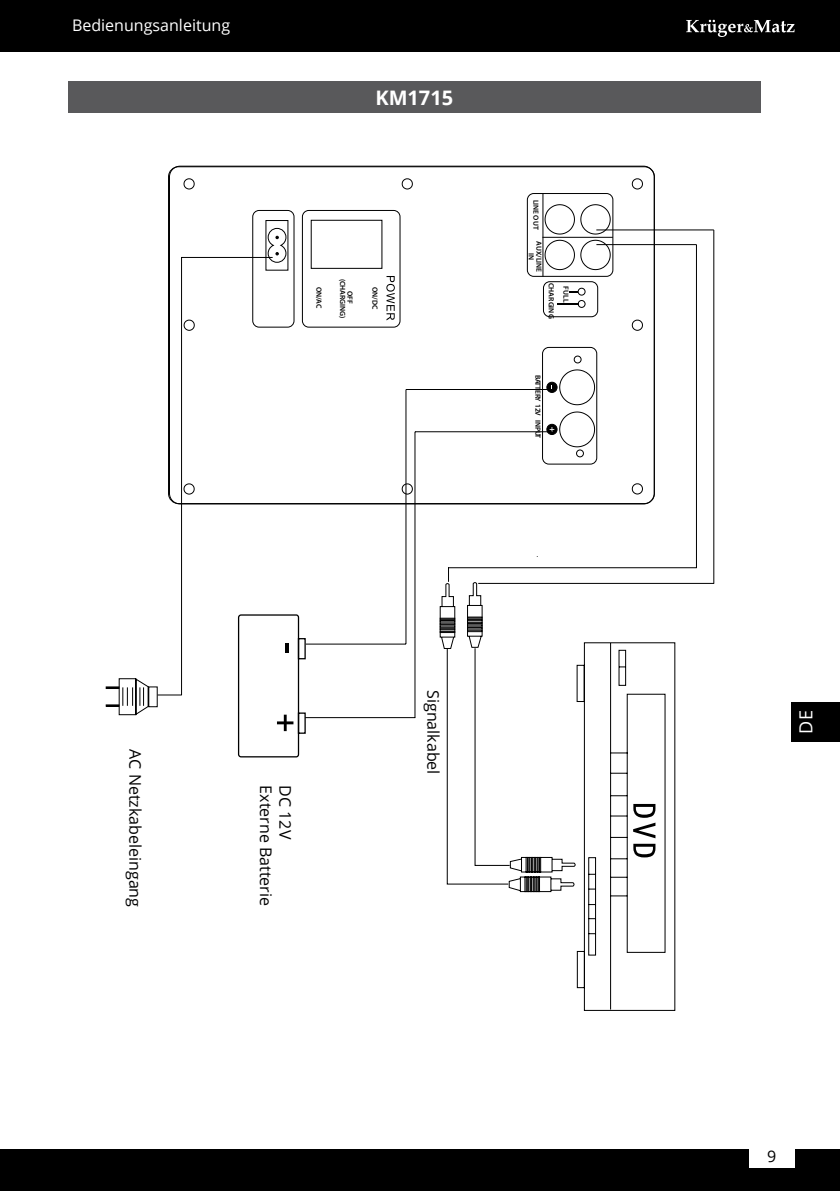
<style>
.page{position:relative;width:840px;height:1191px;background:#fff}
.page>*{position:absolute;margin:0;border:0;box-sizing:border-box;transform-origin:0 0}
.t1{font:700 20px "Open Sans";color:#fff}
.t2{font:18px "Open Sans";color:#fff}
.t3{font:16px "Open Sans";color:#000}
.t4{font:16px "Open Sans";color:#fff}
.t5{font:600 7.4px/7.4px "Myriad Pro";color:#000;text-align:center}
</style>
<div class="page">
<div style="left:0;top:1149px;width:839px;height:42px;background:#000"></div>
<div style="left:0;top:0;width:839px;height:51px;background:#000"></div>
<svg style="left:686px;top:20px;width:108px;height:17px"></svg>
<div style="left:748px;top:1144px;width:46px;height:24px;background:#fff"></div>
<div style="left:790px;top:702px;width:49px;height:40px;background:#000"></div>
<div style="left:68px;top:81px;width:692px;height:32px;background:#59595b"></div>
<svg style="left:168px;top:165px;width:486px;height:340px"></svg>
<div style="left:542px;top:281px;width:56px;height:36px;border:1px solid #000;border-radius:6px"></div>
<div style="left:578px;top:288px;width:6px;height:7px;background:#fff;border-radius:50%"></div>
<div style="left:577px;top:288px;width:8px;height:8px;border:1px solid #000;border-radius:50%"></div>
<div style="left:578px;top:300px;width:6px;height:7px;background:#fff;border-radius:50%"></div>
<div style="left:577px;top:300px;width:8px;height:8px;border:1px solid #000;border-radius:50%"></div>
<hr style="left:556px;top:303px;width:22px;height:2px;background:#000">
<svg style="left:541px;top:346px;width:56px;height:119px"></svg>
<svg style="left:386px;top:276px;width:8px;height:44px"></svg>
<div style="left:310px;top:220px;width:72px;height:49px;border:1px solid #000"></div>
<div style="left:302px;top:210px;width:98px;height:118px;border:1px solid #000;border-radius:6px"></div>
<div style="left:252px;top:210px;width:42px;height:118px;border:1px solid #000;border-radius:6px"></div>
<svg style="left:267px;top:227px;width:20px;height:36px"></svg>
<hr style="left:542px;top:237px;width:70px;height:1px;background:#000">
<hr style="left:542px;top:193px;width:1px;height:83px;background:#000">
<svg style="left:237px;top:614px;width:69px;height:144px"></svg>
<hr style="left:478px;top:583px;width:235px;height:1px;background:#000">
<hr style="left:596px;top:229px;width:117px;height:1px;background:#000">
<svg style="left:439px;top:568px;width:236px;height:443px"></svg>
<hr style="left:695px;top:245px;width:1px;height:323px;background:#000">
<hr style="left:596px;top:244px;width:100px;height:1px;background:#000">
<hr style="left:448px;top:567px;width:248px;height:1px;background:#000">
<hr style="left:713px;top:230px;width:1px;height:353px;background:#000">
<hr style="left:406px;top:389px;width:146px;height:1px;background:#000">
<hr style="left:405px;top:389px;width:1px;height:255px;background:#000">
<hr style="left:306px;top:643px;width:100px;height:1px;background:#000">
<hr style="left:415px;top:431px;width:136px;height:1px;background:#000">
<hr style="left:414px;top:432px;width:1px;height:285px;background:#000">
<hr style="left:305px;top:717px;width:110px;height:1px;background:#000">
<hr style="left:181px;top:257px;width:91px;height:1px;background:#000">
<hr style="left:181px;top:257px;width:1px;height:438px;background:#000">
<svg style="left:106px;top:678px;width:76px;height:37px"></svg>
<h3 class="t4" style="left:72px;top:14px;width:159px">Bedienungsanleitung</h3>
<h1 class="t1" style="left:375px;top:83px;width:79px">KM1715</h1>
<p class="t5" style="left:354px;top:279px;width:41px;rotate:90deg">OFF (CHARGING)</p>
<p class="t5" style="left:323px;top:287px;width:14px;rotate:90deg">ON/</p>
<p class="t5" style="left:379px;top:287px;width:24px;rotate:90deg">ON/DC</p>
<p class="t5" style="left:323px;top:299px;width:11px;rotate:90deg">AC</p>
<p class="t5" style="left:539px;top:199px;width:31px;rotate:90deg">LINE OUT</p>
<p class="t5" style="left:542px;top:241px;width:32px;rotate:90deg">AUX/LINE<br>IN</p>
<p class="t5" style="left:573px;top:283px;width:37px;line-height:14.8px;text-align:left;text-indent:3px;rotate:90deg">FULL<br>CHARGING</p>
<p class="t5" style="left:541px;top:375px;width:65px;rotate:90deg">BATTERY 12 V INPUT</p>
<h3 class="t3" style="left:146px;top:749px;width:159px;rotate:90deg">AC Netzkabeleingang</h3>
<h3 class="t3" style="left:277px;top:785px;width:122px;rotate:90deg">Externe Batterie</h3>
<h3 class="t3" style="left:296px;top:785px;width:55px;rotate:90deg">DC 12V</h3>
<h3 class="t3" style="left:444px;top:690px;width:86px;rotate:90deg">Signalkabel</h3>
<h2 class="t2" style="left:793px;top:733px;width:25px;rotate:-90deg">DE</h2>
<h3 class="t3" style="left:766px;top:1145px;width:11px">9</h3>
</div>
